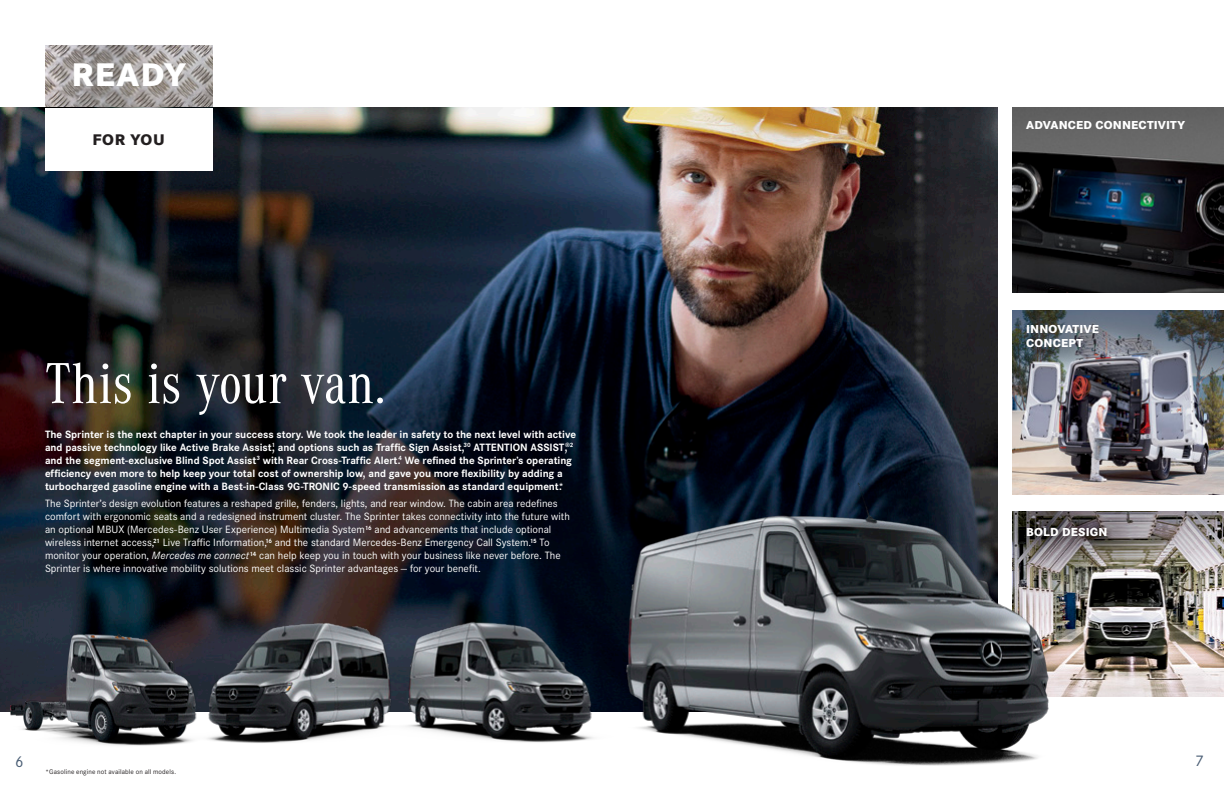
<style>
.page{position:relative;width:1224px;height:792px;background:#fff}
.page>*{position:absolute;margin:0;border:0;box-sizing:border-box;transform-origin:0 0}
.t1{font:60px "Corporate A Con T";letter-spacing:-.005em;color:#fff}
.t2{font:800 34px "Corporate S";letter-spacing:.04em;color:#fff}
.t3{font:800 16px "Corporate S";letter-spacing:.04em;color:#231f20}
.t4{font:16px "Corporate S";color:#485c73}
.t5{font:800 12px/14px "Corporate S";letter-spacing:.015em;color:#fff}
.t6{font:11px/13px "Corporate S";color:#fff}
.t7{font:700 11px/13px "Corporate S";letter-spacing:-.005em;color:#fff}
.t8{font:7px "Corporate S";letter-spacing:.015em;color:#231f20}
.s1{font-style:italic}
</style>
<div class="page">
<img style="left:1134px;top:511px;width:90px;height:185px">
<img style="left:45px;top:45px;width:167px;height:63px">
<img style="left:0;top:108px;width:997px;height:356px">
<img style="left:1012px;top:108px;width:212px;height:184px">
<div style="left:45px;top:108px;width:167px;height:63px;background:#fff"></div>
<img style="left:1012px;top:310px;width:212px;height:185px">
<img style="left:0;top:464px;width:1134px;height:302px">
<p class="t2" style="left:71px;top:51px;width:116px">READY</p>
<p class="t3" style="left:93px;top:128px;width:74px">FOR YOU</p>
<p class="t1" style="left:45px;top:351px;width:342px">This is your van.</p>
<p class="t7" style="left:45px;top:428px;width:533px">The Sprinter is the next chapter in your success story. We took the leader in safety to the next level with active and passive technology like Active Brake Assist,<sup>1</sup> and options such as Traffic Sign Assist,<sup>30</sup> ATTENTION ASSIST,<sup>®2 </sup>and the segment-exclusive Blind Spot Assist<sup>3</sup> with Rear Cross-Traffic Alert.<sup>4</sup> We refined the Sprinter’s operating efficiency even more to help keep your total cost of ownership low, and gave you more flexibility by adding a turbocharged gasoline engine with a Best-in-Class 9G-TRONIC 9-speed transmission as standard equipment.*</p>
<p class="t6" style="left:45px;top:497px;width:526px">The Sprinter’s design evolution features a reshaped grille, fenders, lights, and rear window. The cabin area redefines comfort with ergonomic seats and a redesigned instrument cluster. The Sprinter takes connectivity into the future with an optional MBUX (Mercedes-Benz User Experience) Multimedia System<sup>16</sup> and advancements that include optional wireless internet access,<sup>21</sup> Live Traffic Information,<sup>16</sup> and the standard Mercedes-Benz Emergency Call System.<sup>15</sup> To monitor your operation, <span class="s1">Mercedes me connect</span><sup>14</sup> can help keep you in touch with your business like never before. The Sprinter is where innovative mobility solutions meet classic Sprinter advantages — for your benefit.</p>
<p class="t5" style="left:1026px;top:117px;width:161px">ADVANCED CONNECTIVITY</p>
<p class="t5" style="left:1026px;top:322px;width:74px">INNOVATIVE<br>CONCEPT</p>
<p class="t5" style="left:1026px;top:524px;width:83px">BOLD DESIGN</p>
<h3 class="t4" style="left:15px;top:751px;width:10px">6</h3>
<h3 class="t4" style="left:1196px;top:750px;width:10px">7</h3>
<p class="t8" style="left:46px;top:767px;width:132px">*Gasoline engine not available on all models.</p>
</div>
